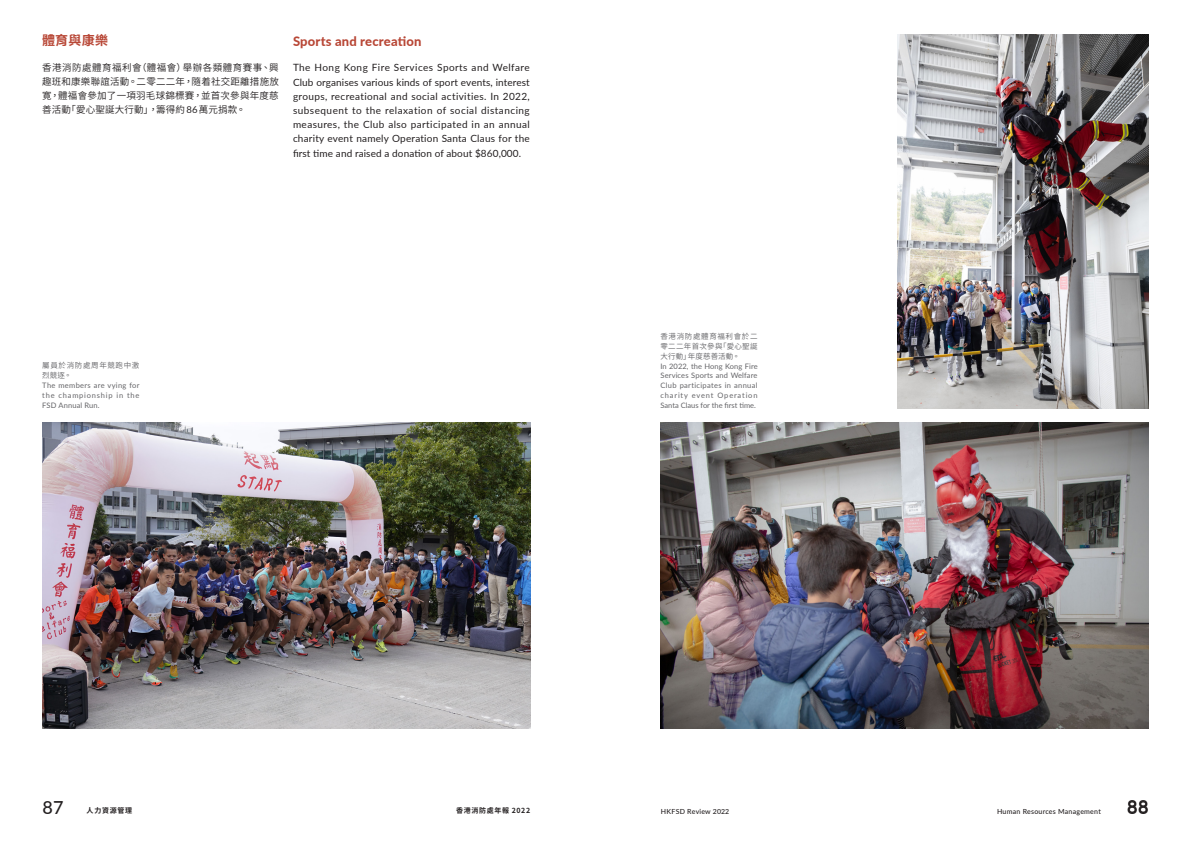
<style>
.page{position:relative;width:1191px;height:842px;background:#fff}
.page>*{position:absolute;margin:0;border:0;box-sizing:border-box;transform-origin:0 0}
.t1{font:500 18px "Lato";color:#231f20}
.eng_subhead{font:800 13px "Lato";letter-spacing:.015em;color:#b84736}
.chi_subhead{font:700 13px "Source Han Sans TW";letter-spacing:.02em;color:#b84736}
.eng_body{font:10px/14.2px "Lato";letter-spacing:.01em;color:#231f20;text-align:justify}
.chi_body{font:9.5px/14.2px "Source Han Sans TW";letter-spacing:.025em;color:#231f20;text-align:justify}
.t2{font:7.5px/9.9px "Lato";letter-spacing:.045em;color:#636366;text-align:justify}
.t3{font:7.5px/9.9px "Source Han Sans TW";letter-spacing:.085em;color:#636366;text-align:justify}
.t4{font:500 7px "Lato";letter-spacing:.035em;color:#231f20}
.t5{font:700 7px "Source Han Sans TW";letter-spacing:.1em;color:#231f20}
.s1{font-family:"Lato"}
</style>
<div class="page">
<img style="left:660px;top:422px;width:488px;height:306px">
<img style="left:42px;top:422px;width:488px;height:306px">
<img style="left:897px;top:34px;width:251px;height:374px">
<p class="chi_subhead" style="left:42px;top:33px;width:68px">體育與康樂</p>
<p class="eng_subhead" style="left:293px;top:31px;width:130px">Sports and recreation</p>
<p class="chi_body" style="left:42px;top:60px;width:238px">香港消防處體育福利會（體福會）舉辦各類體育賽事、興趣班和康樂聯誼活動。二零二二年，隨着社交距離措施放寛，體福會參加了一項羽毛球錦標賽，並首次參與年度慈善活動「愛心聖誕大行動」，籌得約<span class="s1">86</span>萬元捐款。</p>
<p class="eng_body" style="left:293px;top:60px;width:238px">The Hong Kong Fire Services Sports and Welfare Club organises various kinds of sport events, interest groups, recreational and social activities. In 2022, subsequent to the relaxation of social distancing measures, the Club also participated in an annual charity event namely Operation Santa Claus for the first time and raised a donation of about $860,000.</p>
<p class="t3" style="left:42px;top:360px;width:99px">屬員於消防處周年競跑中激烈競逐。</p>
<p class="t2" style="left:42px;top:380px;width:99px">The members are vying for the championship in the FSD Annual Run.</p>
<p class="t3" style="left:660px;top:331px;width:99px">香港消防處體育福利會於二零二二年首次參與「愛心聖誕大行動」年度慈善活動。</p>
<p class="t2" style="left:660px;top:360px;width:99px">In 2022, the Hong Kong Fire Services Sports and Welfare Club participates in annual charity event Operation Santa Claus for the first time.</p>
<h1 class="t1" style="left:43px;top:794px;width:23px">87</h1>
<p class="t5" style="left:87px;top:806px;width:47px">人力資源管理</p>
<p class="t5" style="left:456px;top:806px;width:76px">香港消防處年報 2022</p>
<p class="t4" style="left:660px;top:806px;width:70px">HKFSD Review 2022</p>
<p class="t4" style="left:997px;top:806px;width:105px">Human Resources Management</p>
<h1 class="t1" style="left:1127px;top:794px;width:23px">88</h1>
</div>
